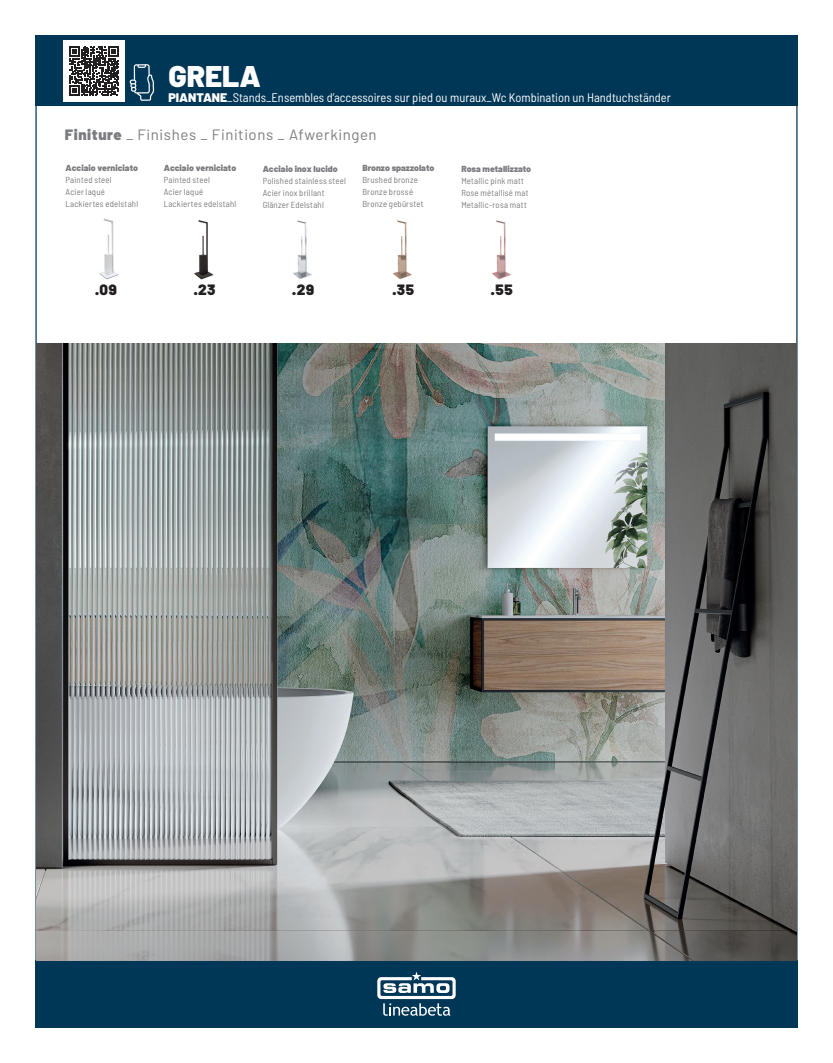
<style>
.page{position:relative;width:833px;height:1063px;background:#fff}
.page>*{position:absolute;margin:0;border:0;box-sizing:border-box;transform-origin:0 0}
.t1{font:900 30px "Barlow";color:#fff}
.t2{font:15px "Barlow";letter-spacing:.04em;color:#7a7c7f}
.t3{font:900 15px "Barlow";letter-spacing:.04em;color:#231f20}
.t4{font:semi-condensed 12.5px "Barlow";color:#fff}
.t5{font:semi-condensed 8.75px/11.9px "Barlow";letter-spacing:.025em;color:#7a7c7f}
.t6{font:900 8.75px "Barlow";color:#7a7c7f}
.s1{font-weight:900;font-stretch:normal}
.s2{font-weight:900}
</style>
<div class="page">
<div style="left:35px;top:960px;width:762px;height:68px;background:#003656"></div>
<svg style="left:377px;top:972px;width:79px;height:44px"></svg>
<img style="left:37px;top:343px;width:759px;height:617px">
<div style="left:35px;top:35px;width:762px;height:71px;background:#003656"></div>
<div style="left:63px;top:40px;width:62px;height:62px;background:#fff"></div>
<svg style="left:69px;top:46px;width:50px;height:50px"></svg>
<svg style="left:129px;top:64px;width:25px;height:37px"></svg>
<img style="left:99px;top:218px;width:20px;height:62px">
<img style="left:194px;top:220px;width:20px;height:60px">
<img style="left:393px;top:220px;width:19px;height:60px">
<img style="left:293px;top:220px;width:19px;height:59px">
<img style="left:492px;top:220px;width:19px;height:60px">
<h1 class="t1" style="left:168px;top:57px;width:94px">GRELA</h1>
<h3 class="t4" style="left:168px;top:89px;width:504px"><span class="s1">PIANTANE</span>_Stands_Ensembles d’accessoires sur pied ou muraux_Wc Kombination un Handtuchständer</h3>
<h2 class="t2" style="left:65px;top:126px;width:313px"><span class="s2">Finiture</span> _ Finishes _ Finitions _ Afwerkingen</h2>
<p class="t6" style="left:65px;top:162px;width:74px">Acciaio verniciato</p>
<p class="t5" style="left:65px;top:174px;width:74px">Painted steel<br>Acier laqué<br>Lackiertes edelstahl</p>
<p class="t6" style="left:164px;top:162px;width:74px">Acciaio verniciato</p>
<p class="t5" style="left:164px;top:174px;width:74px">Painted steel<br>Acier laqué<br>Lackiertes edelstahl</p>
<p class="t6" style="left:362px;top:162px;width:73px">Bronzo spazzolato</p>
<p class="t5" style="left:362px;top:174px;width:63px">Brushed bronze<br>Bronze brossé<br>Bronze gebürstet</p>
<p class="t6" style="left:263px;top:164px;width:76px">Acciaio inox lucido</p>
<p class="t5" style="left:263px;top:175px;width:85px">Polished stainless steel<br>Acier inox brillant<br>Glänzer Edelstahl</p>
<p class="t6" style="left:461px;top:164px;width:71px">Rosa metallizzato</p>
<p class="t5" style="left:461px;top:175px;width:69px">Metallic pink matt<br>Rose métallisé mat<br>Metallic-rosa matt</p>
<h2 class="t3" style="left:95px;top:280px;width:23px">.09</h2>
<h2 class="t3" style="left:194px;top:280px;width:23px">.23</h2>
<h2 class="t3" style="left:292px;top:280px;width:23px">.29</h2>
<h2 class="t3" style="left:392px;top:280px;width:23px">.35</h2>
<h2 class="t3" style="left:491px;top:280px;width:23px">.55</h2>
</div>
